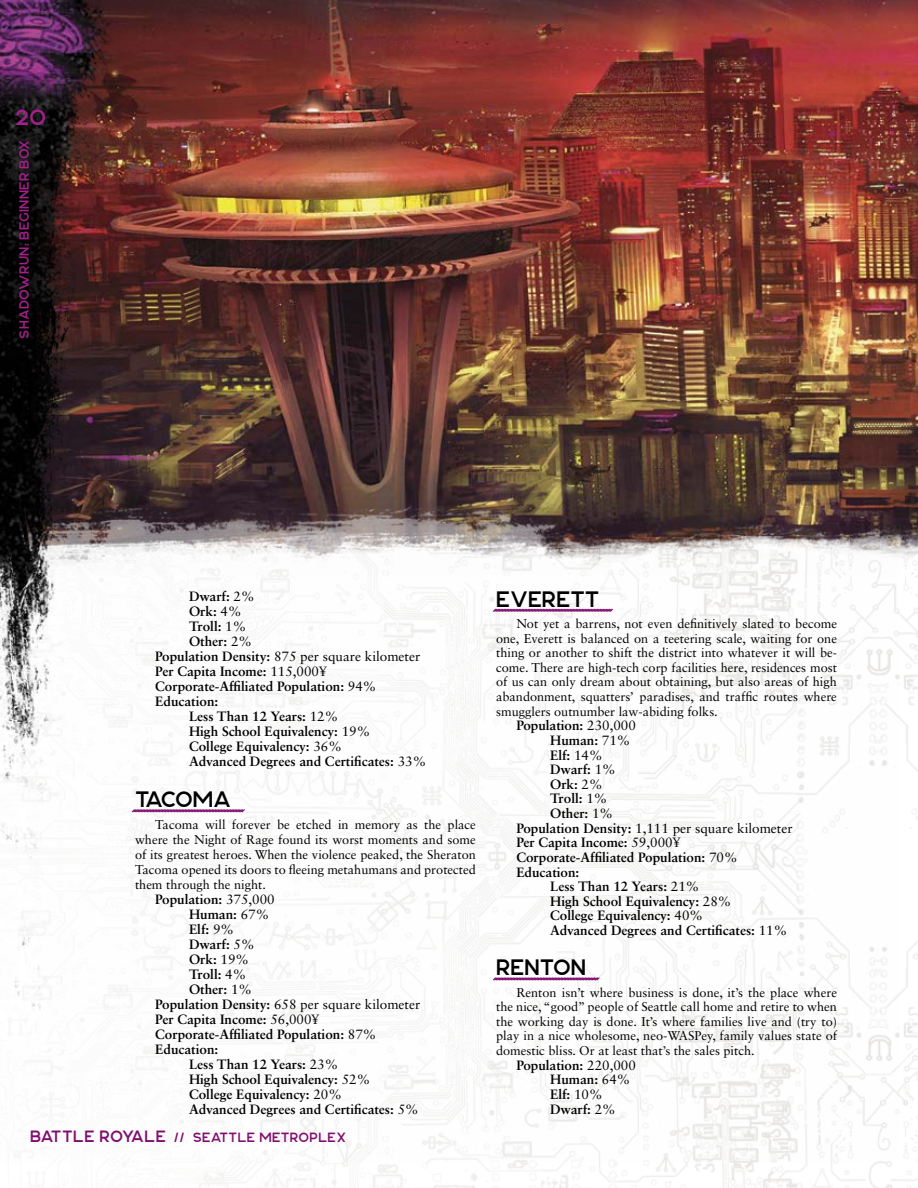
<style>
.page{position:relative;width:918px;height:1188px;background:#fff}
.page>*{position:absolute;margin:0;border:0;box-sizing:border-box;transform-origin:0 0}
.t1{font:22.5px "Njord";color:#000}
.t2{font:22.5px "Njord";color:#a12089}
.t3{font:700 13.5px/14.5px "Sabon LT Std";color:#000}
.t4{font:13.5px "Sabon LT Std";color:#000}
.t5{font:13.5px "Njord";letter-spacing:.03em;color:#800d6d}
.t6{font:13.5px "Njord";letter-spacing:.02em;color:#a12089}
.t7{font:12.75px/14.5px "Sabon LT Std";color:#000;text-align:justify}
.s1{font-weight:400}
.s2{font-weight:700}
.s3{font-size:16.5px}
</style>
<div class="page">
<img style="left:899px;top:0;width:19px;height:574px">
<img style="left:0;top:0;width:899px;height:1161px">
<div style="left:15px;top:136px;width:23px;height:211px;background:#000;opacity:.5"></div>
<h1 class="t2" style="left:15px;top:103px;width:33px">20</h1>
<p class="t6" style="left:16px;top:339px;width:200px;rotate:-90deg">SHADOWRUN: BEGINNER BOX</p>
<p class="t3" style="left:189px;top:589px;width:67px">Dwarf: <span class="s1">2%</span></p>
<p class="t3" style="left:189px;top:604px;width:54px">Ork: <span class="s1">4%</span></p>
<p class="t3" style="left:189px;top:619px;width:59px">Troll: <span class="s1">1%</span></p>
<p class="t3" style="left:189px;top:634px;width:65px">Other: <span class="s1">2%</span></p>
<p class="t4" style="left:155px;top:649px;width:267px"><span class="s2">Population Density:</span> 875 per square kilometer</p>
<p class="t3" style="left:155px;top:664px;width:173px">Per Capita Income: <span class="s1">115,000¥</span></p>
<p class="t3" style="left:155px;top:679px;width:223px">Corporate-Affiliated Population: <span class="s1">94%</span></p>
<p class="t3" style="left:155px;top:694px;width:65px">Education:</p>
<p class="t3" style="left:189px;top:709px;width:151px">Less Than 12 Years: <span class="s1">12%</span></p>
<p class="t3" style="left:189px;top:724px;width:183px">High School Equivalency: <span class="s1">19%</span></p>
<p class="t3" style="left:189px;top:739px;width:154px">College Equivalency: <span class="s1">36%</span></p>
<p class="t3" style="left:189px;top:754px;width:239px">Advanced Degrees and Certificates: <span class="s1">33%</span></p>
<h1 class="t1" style="left:135px;top:786px;width:98px">TACOMA</h1>
<p class="t7" style="left:135px;top:817px;width:342px;line-height:15px;text-indent:20px">Tacoma will forever be etched in memory as the place where the Night of Rage found its worst moments and some of its greatest heroes. When the violence peaked, the Sheraton Tacoma opened its doors to fleeing metahumans and protected them through the night.</p>
<p class="t3" style="left:155px;top:892px;width:121px">Population: <span class="s1">375,000</span></p>
<p class="t3" style="left:189px;top:907px;width:82px">Human: <span class="s1">67%</span></p>
<p class="t3" style="left:189px;top:922px;width:47px">Elf: <span class="s1">9%</span></p>
<p class="t3" style="left:189px;top:937px;width:67px">Dwarf: <span class="s1">5%</span></p>
<p class="t3" style="left:189px;top:952px;width:62px">Ork: <span class="s1">19%</span></p>
<p class="t3" style="left:189px;top:967px;width:59px">Troll: <span class="s1">4%</span></p>
<p class="t3" style="left:189px;top:982px;width:65px">Other: <span class="s1">1%</span></p>
<p class="t4" style="left:155px;top:996px;width:267px"><span class="s2">Population Density:</span> 658 per square kilometer</p>
<p class="t3" style="left:155px;top:1012px;width:165px">Per Capita Income: <span class="s1">56,000¥</span></p>
<p class="t3" style="left:155px;top:1027px;width:223px">Corporate-Affiliated Population: <span class="s1">87%</span></p>
<p class="t3" style="left:155px;top:1042px;width:65px">Education:</p>
<p class="t3" style="left:189px;top:1057px;width:151px">Less Than 12 Years: <span class="s1">23%</span></p>
<p class="t3" style="left:189px;top:1072px;width:183px">High School Equivalency: <span class="s1">52%</span></p>
<p class="t3" style="left:189px;top:1087px;width:154px">College Equivalency: <span class="s1">20%</span></p>
<p class="t3" style="left:189px;top:1102px;width:231px">Advanced Degrees and Certificates: <span class="s1">5%</span></p>
<p class="t5" style="left:30px;top:1129px;width:318px"><span class="s3">BATTLE ROYALE</span> // SEATTLE METROPLEX</p>
<h1 class="t1" style="left:496px;top:585px;width:105px">EVERETT</h1>
<p class="t7" style="left:496px;top:616px;width:342px;text-indent:20px">Not yet a barrens, not even definitively slated to become one, Everett is balanced on a teetering scale, waiting for one thing or another to shift the district into whatever it will be&shy;come. There are high-tech corp facilities here, residences most of us can only dream about obtaining, but also areas of high abandonment, squatters’ paradises, and traffic routes where smugglers outnumber law-abiding folks.</p>
<p class="t3" style="left:516px;top:718px;width:121px">Population: <span class="s1">230,000</span></p>
<p class="t3" style="left:550px;top:733px;width:82px">Human: <span class="s1">71%</span></p>
<p class="t3" style="left:550px;top:747px;width:54px">Elf: <span class="s1">14%</span></p>
<p class="t3" style="left:550px;top:762px;width:67px">Dwarf: <span class="s1">1%</span></p>
<p class="t3" style="left:550px;top:777px;width:54px">Ork: <span class="s1">2%</span></p>
<p class="t3" style="left:550px;top:791px;width:59px">Troll: <span class="s1">1%</span></p>
<p class="t3" style="left:550px;top:806px;width:65px">Other: <span class="s1">1%</span></p>
<p class="t4" style="left:516px;top:820px;width:278px"><span class="s2">Population Density:</span> 1,111 per square kilometer</p>
<p class="t3" style="left:516px;top:835px;width:165px">Per Capita Income: <span class="s1">59,000¥</span></p>
<p class="t3" style="left:516px;top:850px;width:223px">Corporate-Affiliated Population: <span class="s1">70%</span></p>
<p class="t3" style="left:516px;top:864px;width:65px">Education:</p>
<p class="t3" style="left:550px;top:879px;width:151px">Less Than 12 Years: <span class="s1">21%</span></p>
<p class="t3" style="left:550px;top:894px;width:183px">High School Equivalency: <span class="s1">28%</span></p>
<p class="t3" style="left:550px;top:908px;width:154px">College Equivalency: <span class="s1">40%</span></p>
<p class="t3" style="left:550px;top:923px;width:239px">Advanced Degrees and Certificates: <span class="s1">11%</span></p>
<h1 class="t1" style="left:496px;top:954px;width:91px">RENTON</h1>
<p class="t7" style="left:496px;top:985px;width:342px;text-indent:20px">Renton isn’t where business is done, it’s the place where the nice, “good” people of Seattle call home and retire to when the working day is done. It’s where families live and (try to) play in a nice wholesome, neo-WASPey, family values state of domestic bliss. Or at least that’s the sales pitch.</p>
<p class="t3" style="left:550px;top:1057px;width:87px;text-indent:-34px">Population: <span class="s1">220,000<br></span>Human: <span class="s1">64%<br></span>Elf: <span class="s1">10%<br></span>Dwarf: <span class="s1">2%</span></p>
</div>
